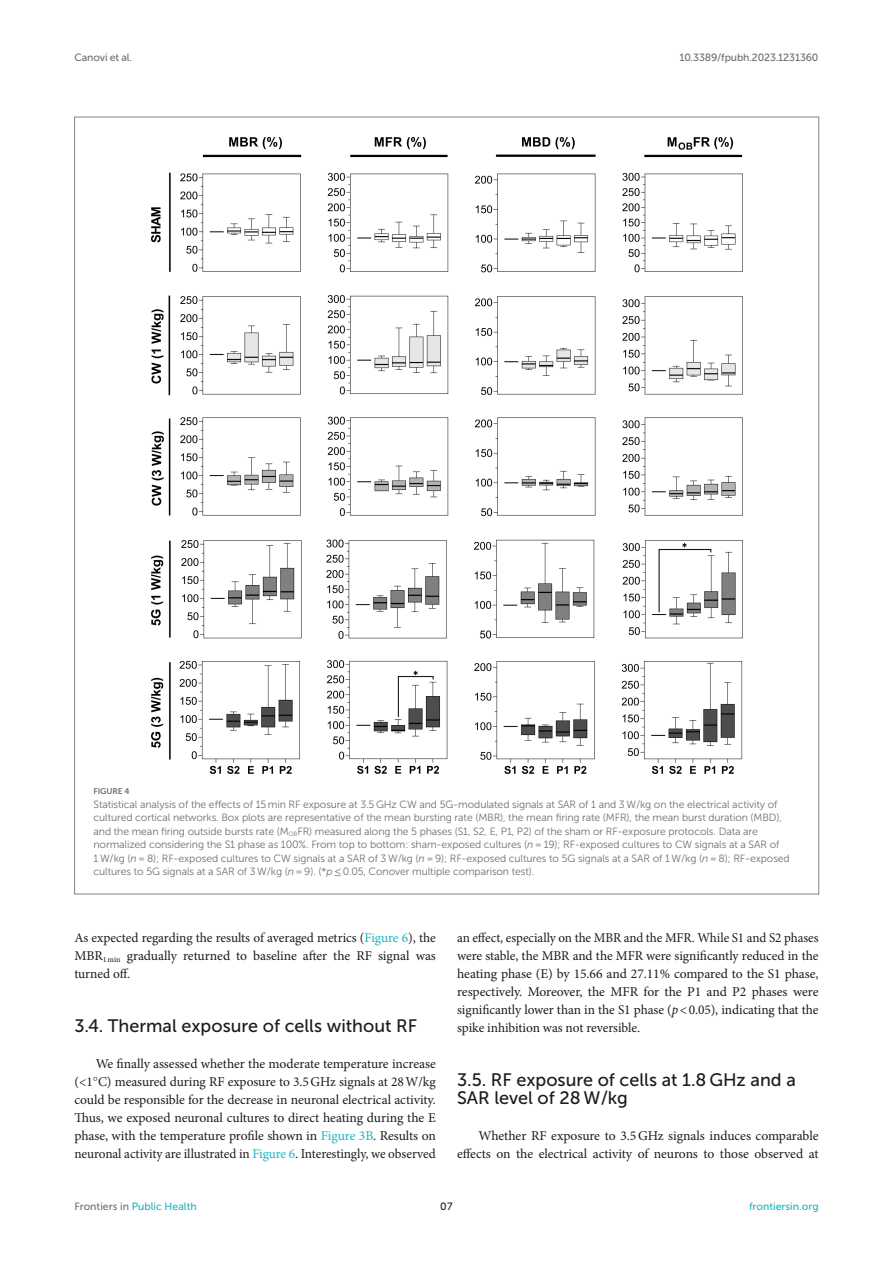
<style>
.page{position:relative;width:893px;height:1263px;background:#fff}
.page>*{position:absolute;margin:0;border:0;box-sizing:border-box;transform-origin:0 0}
.HEAD_2{font:18px/18px "Museo Sans 500";color:#1b1c1b}
.TEXT_FLUSH{font:13.5px/18px "Minion Pro";letter-spacing:-.005em;color:#1b1c1b;text-align:justify}
.TEXT{font:13.5px/18px "Minion Pro";letter-spacing:-.005em;color:#1b1c1b;text-align:justify}
.FIG_LEG{font:10.5px/13.5px "Museo Sans 300";letter-spacing:-.01em;color:#706f70}
.t1{font:10.5px "Museo Sans 500";color:#1db5c3}
.t2{font:10.5px "Museo Sans 500";letter-spacing:-.015em;color:#706f70}
.t3{font:10.5px "Museo Sans 500";color:#1b1c1b}
.FIG_HD{font:8.25px "Museo Sans 700";letter-spacing:-.01em;color:#706f70}
.s1{font-style:italic}
.s2{font-family:"STIX General"}
.s3{color:#1db5c3}
.s4{font-family:"STIX"}
.s5{color:#706f70}
</style>
<div class="page">
<img style="left:151px;top:137px;width:592px;height:637px">
<p class="t2" style="left:74px;top:51px;width:59px">Canovi et al.</p>
<p class="t2" style="left:679px;top:51px;width:141px">10.3389/fpubh.2023.1231360</p>
<p class="FIG_HD" style="left:94px;top:787px;width:37px">FIGURE 4</p>
<p class="FIG_LEG" style="left:94px;top:797px;width:698px">Statistical analysis of the effects of 15 min RF exposure at 3.5 GHz CW and 5G-modulated signals at SAR of 1 and 3 W/kg on the electrical activity of cultured cortical networks. Box plots are representative of the mean bursting rate (MBR), the mean firing rate (MFR), the mean burst duration (MBD), and the mean firing outside bursts rate (M<sub>OB</sub>FR) measured along the 5 phases (S1, S2, E, P1, P2) of the sham or RF-exposure protocols. Data are normalized considering the S1 phase as 100%. From top to bottom: sham-exposed cultures (<span class="s1">n</span> = 19); RF-exposed cultures to CW signals at a SAR of<br>1 W/kg (<span class="s1">n</span> = 8); RF-exposed cultures to CW signals at a SAR of 3 W/kg (<span class="s1">n</span> = 9); RF-exposed cultures to 5G signals at a SAR of 1 W/kg (<span class="s1">n</span> = 8); RF-exposed cultures to 5G signals at a SAR of 3 W/kg (<span class="s1">n</span> = 9). (*<span class="s1">p</span> <span class="s2">≤</span> 0.05, Conover multiple comparison test).</p>
<p class="TEXT" style="left:74px;top:929px;width:363px">As expected regarding the results of averaged metrics (<span class="s3">Figure 6</span>), the MBR<sub>1min</sub> gradually returned to baseline after the RF signal was turned off.</p>
<p class="HEAD_2" style="left:74px;top:1017px;width:344px">3.4. Thermal exposure of cells without RF</p>
<p class="TEXT_FLUSH" style="left:74px;top:1055px;width:363px;text-indent:21px">We finally assessed whether the moderate temperature increase (&lt;1<span class="s4">°</span>C) measured during RF exposure to 3.5GHz signals at 28W/kg could be responsible for the decrease in neuronal electrical activity.<br>Thus, we exposed neuronal cultures to direct heating during the E phase, with the temperature profile shown in <span class="s3">Figure 3B</span>. Results on neuronal activity are illustrated in <span class="s3">Figure 6</span>. Interestingly, we observed</p>
<p class="TEXT_FLUSH" style="left:457px;top:929px;width:363px">an effect, especially on the MBR and the MFR. While S1 and S2 phases were stable, the MBR and the MFR were significantly reduced in the heating phase (E) by 15.66 and 27.11% compared to the S1 phase, respectively. Moreover, the MFR for the P1 and P2 phases were significantly lower than in the S1 phase (<span class="s1">p</span>&lt;0.05), indicating that the spike inhibition was not reversible.</p>
<p class="HEAD_2" style="left:457px;top:1071px;width:340px">3.5. RF exposure of cells at 1.8 GHz and a<br>SAR level of 28 W/kg</p>
<p class="TEXT_FLUSH" style="left:457px;top:1127px;width:363px;text-align:right">Whether RF exposure to 3.5GHz signals induces comparable effects on the electrical activity of neurons to those observed at</p>
<p class="t1" style="left:74px;top:1200px;width:124px"><span class="s5">Frontiers in</span> Public Health</p>
<p class="t3" style="left:440px;top:1200px;width:14px">07</p>
<p class="t1" style="left:749px;top:1200px;width:71px">frontiersin.org</p>
</div>
